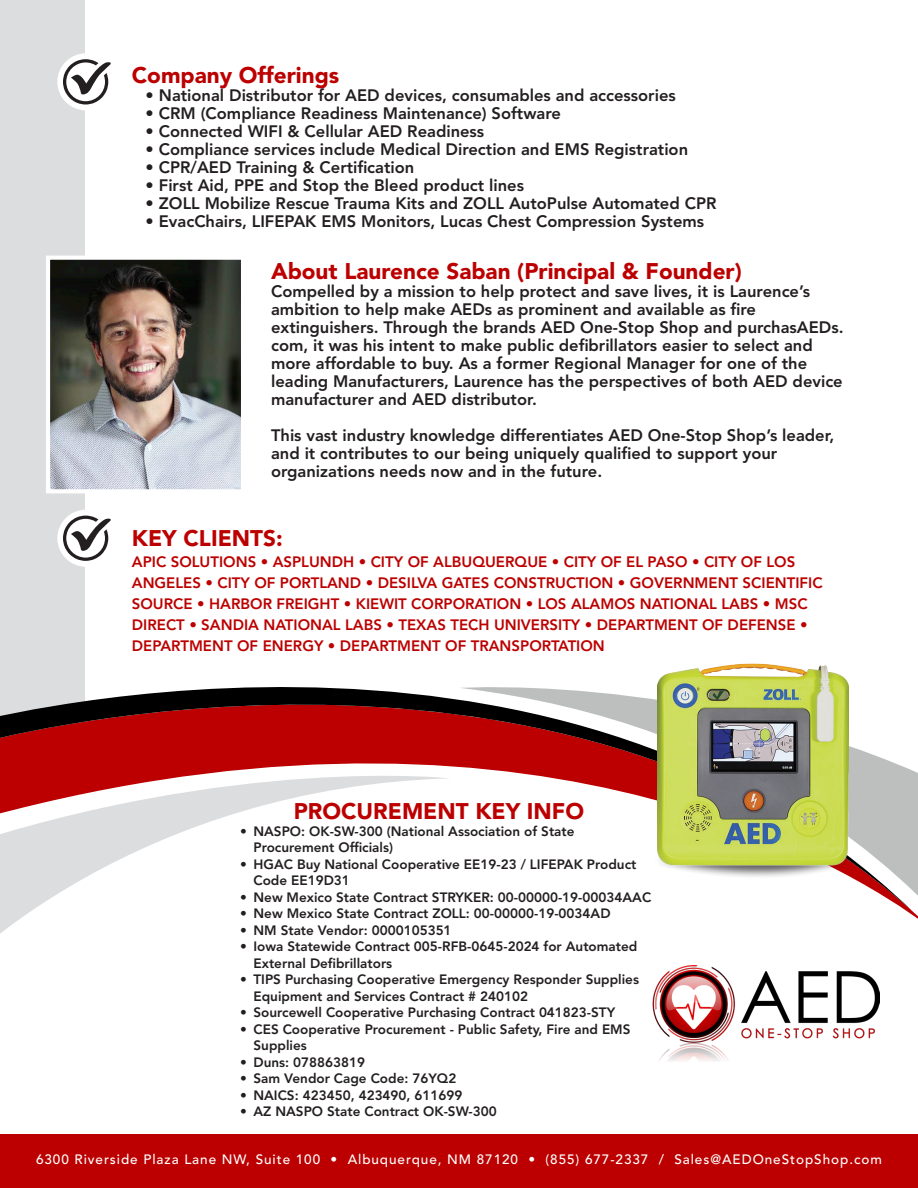
<style>
.page{position:relative;width:918px;height:1188px;background:#fff}
.page>*{position:absolute;margin:0;border:0;box-sizing:border-box;transform-origin:0 0}
.t1{font:900 22.5px "Avenir LT Std";color:#bc0001}
.t2{font:800 16.5px/18px "Avenir LT Std";color:#231f20}
.t3{font:800 15px/21px "Avenir LT Std";color:#bc0001}
.t4{font:800 13.5px/16.5px "Avenir LT Std";color:#231f20}
.t5{font:500 13.5px "Avenir LT Std";letter-spacing:.07em;color:#fff}
</style>
<div class="page">
<div style="left:0;top:0;width:84px;height:752px;background:#dcddde"></div>
<div style="left:0;top:1134px;width:918px;height:54px;background:#bc0001"></div>
<svg style="left:0;top:567px;width:911px;height:343px"></svg>
<img style="left:652px;top:965px;width:227px;height:96px">
<svg style="left:57px;top:53px;width:54px;height:57px"></svg>
<svg style="left:57px;top:510px;width:54px;height:57px"></svg>
<img style="left:51px;top:261px;width:189px;height:227px">
<div style="left:46px;top:256px;width:199px;height:237px;border:4px solid #fff"></div>
<div style="left:652px;top:851px;width:200px;height:28px;background:#231f20;opacity:.75"></div>
<svg style="left:658px;top:867px;width:187px;height:4px"></svg>
<img style="left:657px;top:662px;width:191px;height:205px">
<h1 class="t1" style="left:132px;top:62px;width:209px">Company Offerings</h1>
<p class="t2" style="left:145px;top:87px;width:532px">• National Distributor for AED devices, consumables and accessories</p>
<p class="t2" style="left:145px;top:105px;width:417px">• CRM (Compliance Readiness Maintenance) Software</p>
<p class="t2" style="left:145px;top:123px;width:340px">• Connected WIFI &amp; Cellular AED Readiness</p>
<p class="t2" style="left:145px;top:141px;width:544px">• Compliance services include Medical Direction and EMS Registration</p>
<p class="t2" style="left:145px;top:159px;width:270px">• CPR/AED Training &amp; Certification</p>
<p class="t2" style="left:145px;top:177px;width:380px">• First Aid, PPE and Stop the Bleed product lines</p>
<p class="t2" style="left:145px;top:195px;width:573px">• ZOLL Mobilize Rescue Trauma Kits and ZOLL AutoPulse Automated CPR</p>
<p class="t2" style="left:145px;top:213px;width:560px">• EvacChairs, LIFEPAK EMS Monitors, Lucas Chest Compression Systems</p>
<h1 class="t1" style="left:271px;top:258px;width:472px">About Laurence Saban (Principal &amp; Founder)</h1>
<p class="t2" style="left:271px;top:283px;width:574px">Compelled by a mission to help protect and save lives, it is Laurence’s ambition to help make AEDs as prominent and available as fire extinguishers. Through the brands AED One-Stop Shop and purchasAEDs. com, it was his intent to make public defibrillators easier to select and more affordable to buy. As a former Regional Manager for one of the leading Manufacturers, Laurence has the perspectives of both AED device manufacturer and AED distributor.</p>
<p class="t2" style="left:271px;top:427px;width:565px">This vast industry knowledge differentiates AED One-Stop Shop’s leader, and it contributes to our being uniquely qualified to support your organizations needs now and in the future.</p>
<h1 class="t1" style="left:132px;top:524px;width:152px">KEY CLIENTS:</h1>
<p class="t3" style="left:132px;top:551px;width:692px">APIC SOLUTIONS • ASPLUNDH • CITY OF ALBUQUERQUE • CITY OF EL PASO • CITY OF LOS ANGELES • CITY OF PORTLAND • DESILVA GATES CONSTRUCTION • GOVERNMENT SCIENTIFIC SOURCE • HARBOR FREIGHT • KIEWIT CORPORATION • LOS ALAMOS NATIONAL LABS • MSC DIRECT • SANDIA NATIONAL LABS • TEXAS TECH UNIVERSITY • DEPARTMENT OF DEFENSE • DEPARTMENT OF ENERGY • DEPARTMENT OF TRANSPORTATION</p>
<h1 class="t1" style="left:294px;top:798px;width:292px">PROCUREMENT KEY INFO</h1>
<p class="t4" style="left:254px;top:823px;width:323px;text-indent:-14px">• NASPO: OK-SW-300 (National Association of State<br>Procurement Officials)</p>
<p class="t4" style="left:254px;top:856px;width:384px;text-indent:-14px">• HGAC Buy National Cooperative EE19-23 / LIFEPAK Product<br>Code EE19D31</p>
<p class="t4" style="left:240px;top:889px;width:413px">• New Mexico State Contract STRYKER: 00-00000-19-00034AAC</p>
<p class="t4" style="left:240px;top:906px;width:372px">• New Mexico State Contract ZOLL: 00-00000-19-0034AD</p>
<p class="t4" style="left:240px;top:922px;width:213px">• NM State Vendor: 0000105351</p>
<p class="t4" style="left:254px;top:939px;width:385px;text-indent:-14px">• Iowa Statewide Contract 005-RFB-0645-2024 for Automated<br>External Defibrillators</p>
<p class="t4" style="left:254px;top:972px;width:387px;text-indent:-14px">• TIPS Purchasing Cooperative Emergency Responder Supplies<br>Equipment and Services Contract # 240102</p>
<p class="t4" style="left:240px;top:1005px;width:377px">• Sourcewell Cooperative Purchasing Contract 041823-STY</p>
<p class="t4" style="left:254px;top:1021px;width:379px;text-indent:-14px">• CES Cooperative Procurement - Public Safety, Fire and EMS<br>Supplies</p>
<p class="t4" style="left:240px;top:1054px;width:127px">• Duns: 078863819</p>
<p class="t4" style="left:240px;top:1071px;width:218px">• Sam Vendor Cage Code: 76YQ2</p>
<p class="t4" style="left:240px;top:1087px;width:224px">• NAICS: 423450, 423490, 611699</p>
<p class="t4" style="left:240px;top:1103px;width:258px">• AZ NASPO State Contract OK-SW-300</p>
<p class="t5" style="left:36px;top:1151px;width:847px">6300 Riverside Plaza Lane NW, Suite 100 • Albuquerque, NM 87120 • (855) 677-2337 / Sales@AEDOneStopShop.com</p>
</div>
